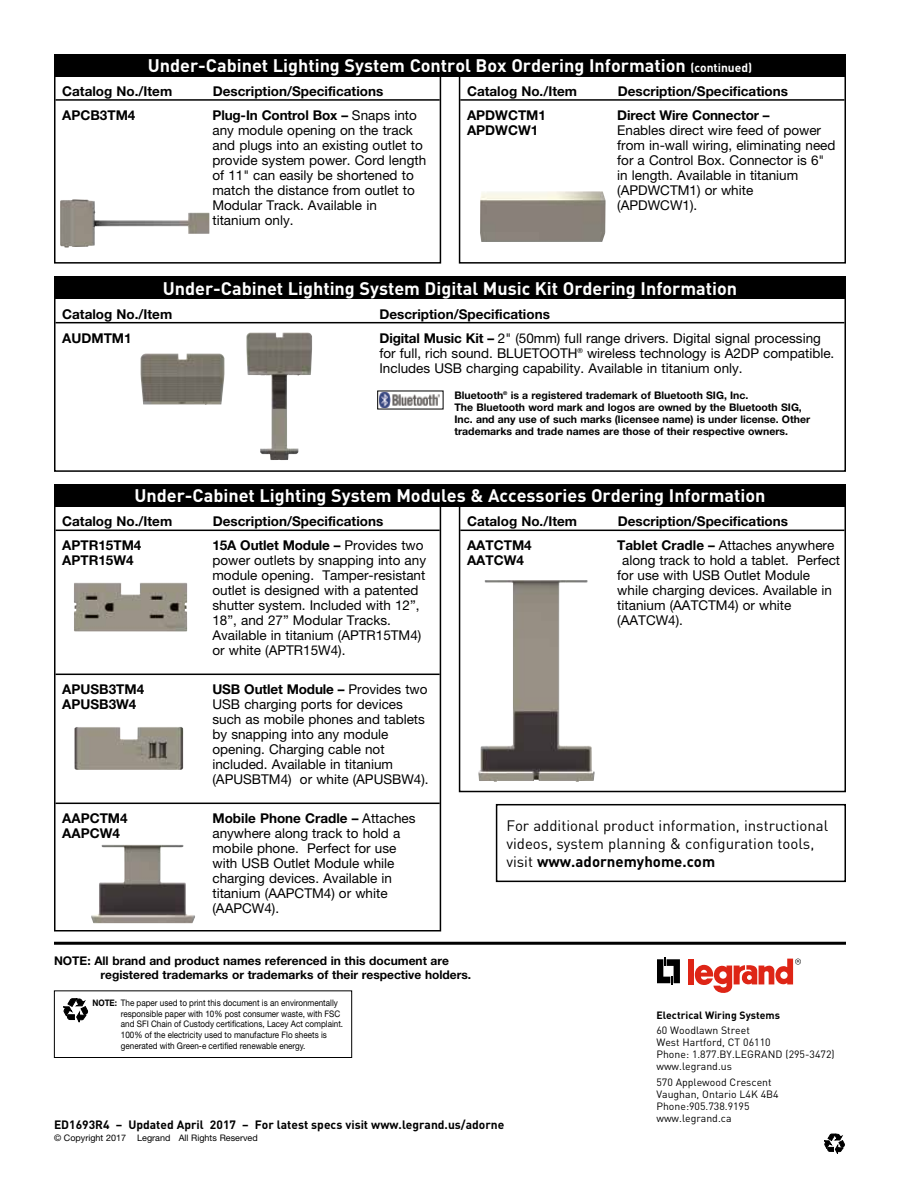
<style>
.page{position:relative;width:918px;height:1188px;background:#fff}
.page>*{position:absolute;margin:0;border:0;box-sizing:border-box;transform-origin:0 0}
.t1{font:700 18px "DIN Pro";color:#fff}
.t2{font:15px/18px "DIN Pro";color:#000}
.t3{font:13.5px/15px "Helvetica Neue";color:#000}
.t4{font:700 13.5px "Helvetica Neue";color:#000}
.t5{font:700 12px/14.4px "Helvetica Neue";color:#000}
.t6{font:700 12px "DIN Pro";color:#000}
.t7{font:700 10.5px/12px "Helvetica Neue";color:#000}
.t8{font:10.5px/12px "DIN Pro";color:#000}
.t9{font:700 10.5px "DIN Pro";color:#000}
.t10{font:9px/10.8px "Helvetica Neue";color:#000;scale:.9 1}
.t11{font:9px "Helvetica Neue";color:#000}
.s1{font-size:12px}
.s2{font-weight:700}
.s3{font-weight:400}
</style>
<div class="page">
<hr style="left:460px;top:99px;width:384px;height:2px;background:#000">
<div style="left:459px;top:54px;width:387px;height:210px;border:2px solid #000"></div>
<hr style="left:56px;top:99px;width:384px;height:2px;background:#000">
<div style="left:54px;top:54px;width:387px;height:210px;border:2px solid #000"></div>
<hr style="left:56px;top:322px;width:788px;height:1px;background:#000">
<div style="left:54px;top:277px;width:792px;height:195px;border:2px solid #000"></div>
<hr style="left:54px;top:942px;width:792px;height:3px;background:#000">
<svg style="left:824px;top:1134px;width:20px;height:20px"></svg>
<svg style="left:657px;top:957px;width:23px;height:28px"></svg>
<div style="left:688px;top:959px;width:6px;height:25px;background:#de2516"></div>
<svg style="left:695px;top:959px;width:106px;height:34px"></svg>
<div style="left:54px;top:277px;width:792px;height:22px;background:#000"></div>
<img style="left:246px;top:332px;width:66px;height:128px">
<img style="left:140px;top:353px;width:85px;height:52px">
<hr style="left:460px;top:530px;width:384px;height:1px;background:#000">
<div style="left:459px;top:484px;width:387px;height:308px;border:2px solid #000"></div>
<hr style="left:56px;top:530px;width:384px;height:1px;background:#000">
<hr style="left:56px;top:674px;width:384px;height:1px;background:#000">
<hr style="left:56px;top:803px;width:384px;height:1px;background:#000">
<div style="left:54px;top:484px;width:387px;height:448px;border:2px solid #000"></div>
<div style="left:54px;top:484px;width:792px;height:23px;background:#000"></div>
<img style="left:74px;top:582px;width:113px;height:49px">
<img style="left:74px;top:727px;width:109px;height:43px">
<img style="left:91px;top:845px;width:104px;height:78px">
<img style="left:478px;top:580px;width:117px;height:202px">
<img style="left:380px;top:393px;width:60px;height:14px">
<div style="left:54px;top:54px;width:792px;height:22px;background:#000"></div>
<img style="left:60px;top:199px;width:149px;height:48px">
<img style="left:480px;top:191px;width:126px;height:51px">
<div style="left:496px;top:804px;width:350px;height:78px;border:2px solid #000"></div>
<div style="left:54px;top:990px;width:298px;height:68px;border:1px solid #000"></div>
<svg style="left:63px;top:999px;width:25px;height:23px"></svg>
<h1 class="t1" style="left:148px;top:53px;width:606px">Under-Cabinet Lighting System Control Box Ordering Information <span class="s1">(continued)</span></h1>
<p class="t4" style="left:62px;top:83px;width:112px">Catalog No./Item</p>
<p class="t4" style="left:213px;top:83px;width:172px">Description/Specifications</p>
<p class="t4" style="left:62px;top:107px;width:75px">APCB3TM4</p>
<p class="t3" style="left:212px;top:108px;width:215px"><span class="s2">Plug-In Control Box –</span> Snaps into any module opening on the track and plugs into an existing outlet to provide system power. Cord length of 11" can easily be shortened to match the distance from outlet to<br>Modular Track. Available in titanium only.</p>
<p class="t4" style="left:467px;top:83px;width:112px">Catalog No./Item</p>
<p class="t4" style="left:618px;top:83px;width:172px">Description/Specifications</p>
<p class="t4" style="left:467px;top:107px;width:81px">APDWCTM1</p>
<p class="t4" style="left:617px;top:107px;width:154px">Direct Wire Connector –</p>
<p class="t4" style="left:467px;top:122px;width:73px">APDWCW1</p>
<p class="t3" style="left:617px;top:123px;width:220px">Enables direct wire feed of power from in-wall wiring, eliminating need for a Control Box. Connector is 6" in length. Available in titanium (APDWCTM1) or white (APDWCW1).</p>
<h1 class="t1" style="left:163px;top:276px;width:576px">Under-Cabinet Lighting System Digital Music Kit Ordering Information</h1>
<p class="t4" style="left:62px;top:306px;width:112px">Catalog No./Item</p>
<p class="t4" style="left:380px;top:306px;width:172px">Description/Specifications</p>
<p class="t4" style="left:62px;top:330px;width:71px">AUDMTM1</p>
<p class="t3" style="left:379px;top:330px;width:456px"><span class="s2">Digital Music Kit –</span> 2" (50mm) full range drivers. Digital signal processing for full, rich sound. BLUETOOTH<sup>®</sup> wireless technology is A2DP compatible.<br>Includes USB charging capability. Available in titanium only.</p>
<p class="t7" style="left:455px;top:389px;width:357px">Bluetooth<sup>®</sup> is a registered trademark of Bluetooth SIG, Inc.<br>The Bluetooth word mark and logos are owned by the Bluetooth SIG, Inc. and any use of such marks (licensee name) is under license. Other trademarks and trade names are those of their respective owners.</p>
<h1 class="t1" style="left:134px;top:484px;width:633px">Under-Cabinet Lighting System Modules &amp; Accessories Ordering Information</h1>
<p class="t4" style="left:62px;top:513px;width:112px">Catalog No./Item</p>
<p class="t4" style="left:213px;top:513px;width:172px">Description/Specifications</p>
<p class="t4" style="left:62px;top:537px;width:81px">APTR15TM4</p>
<p class="t4" style="left:212px;top:537px;width:213px">15A Outlet Module – <span class="s3">Provides two</span></p>
<p class="t4" style="left:62px;top:552px;width:73px">APTR15W4</p>
<p class="t3" style="left:212px;top:553px;width:215px">power outlets by snapping into any module opening. Tamper-resistant outlet is designed with a patented shutter system. Included with 12”,<br>18”, and 27” Modular Tracks.<br>Available in titanium (APTR15TM4) or white (APTR15W4).</p>
<p class="t4" style="left:62px;top:681px;width:84px">APUSB3TM4</p>
<p class="t4" style="left:212px;top:681px;width:217px">USB Outlet Module – <span class="s3">Provides two</span></p>
<p class="t4" style="left:62px;top:696px;width:76px">APUSB3W4</p>
<p class="t3" style="left:212px;top:697px;width:218px">USB charging ports for devices such as mobile phones and tablets by snapping into any module opening. Charging cable not included. Available in titanium (APUSBTM4) or white (APUSBW4).</p>
<p class="t4" style="left:62px;top:810px;width:67px">AAPCTM4</p>
<p class="t4" style="left:212px;top:810px;width:205px">Mobile Phone Cradle – <span class="s3">Attaches</span></p>
<p class="t4" style="left:62px;top:825px;width:59px">AAPCW4</p>
<p class="t3" style="left:212px;top:826px;width:189px">anywhere along track to hold a mobile phone. Perfect for use with USB Outlet Module while charging devices. Available in titanium (AAPCTM4) or white (AAPCW4).</p>
<p class="t4" style="left:467px;top:513px;width:112px">Catalog No./Item</p>
<p class="t4" style="left:618px;top:513px;width:172px">Description/Specifications</p>
<p class="t4" style="left:467px;top:537px;width:66px">AATCTM4</p>
<p class="t3" style="left:617px;top:538px;width:219px"><span class="s2">Tablet Cradle –</span> Attaches anywhere</p>
<p class="t4" style="left:467px;top:552px;width:58px">AATCW4</p>
<p class="t3" style="left:617px;top:553px;width:224px;text-indent:5px">along track to hold a tablet. Perfect for use with USB Outlet Module while charging devices. Available in titanium (AATCTM4) or white (AATCW4).</p>
<p class="t2" style="left:506px;top:816px;width:323px">For additional product information, instructional videos, system planning &amp; configuration tools, visit <span class="s2">www.adornemyhome.com</span></p>
<p class="t5" style="left:100px;top:953px;width:372px;text-indent:-46px">NOTE: All brand and product names referenced in this document are registered trademarks or trademarks of their respective holders.</p>
<p class="t10" style="left:121px;top:997px;width:249px;text-indent:-29px"><span class="s2">NOTE:</span> The paper used to print this document is an environmentally responsible paper with 10% post consumer waste, with FSC and SFI Chain of Custody certifications, Lacey Act complaint.<br>100% of the electricity used to manufacture Flo sheets is generated with Green-e certified renewable energy.</p>
<p class="t6" style="left:54px;top:1116px;width:452px">ED1693R4 – Updated April 2017 – For latest specs visit www.legrand.us/adorne</p>
<p class="t11" style="left:54px;top:1133px;width:205px">© Copyright 2017 Legrand All Rights Reserved</p>
<p class="t9" style="left:656px;top:1008px;width:125px">Electrical Wiring Systems</p>
<p class="t8" style="left:656px;top:1023px;width:180px">60 Woodlawn Street<br>West Hartford, CT 06110<br>Phone: 1.877.BY.LEGRAND (295-3472) www.legrand.us</p>
<p class="t8" style="left:656px;top:1076px;width:124px">570 Applewood Crescent<br>Vaughan, Ontario L4K 4B4<br>Phone:905.738.9195 www.legrand.ca</p>
</div>
